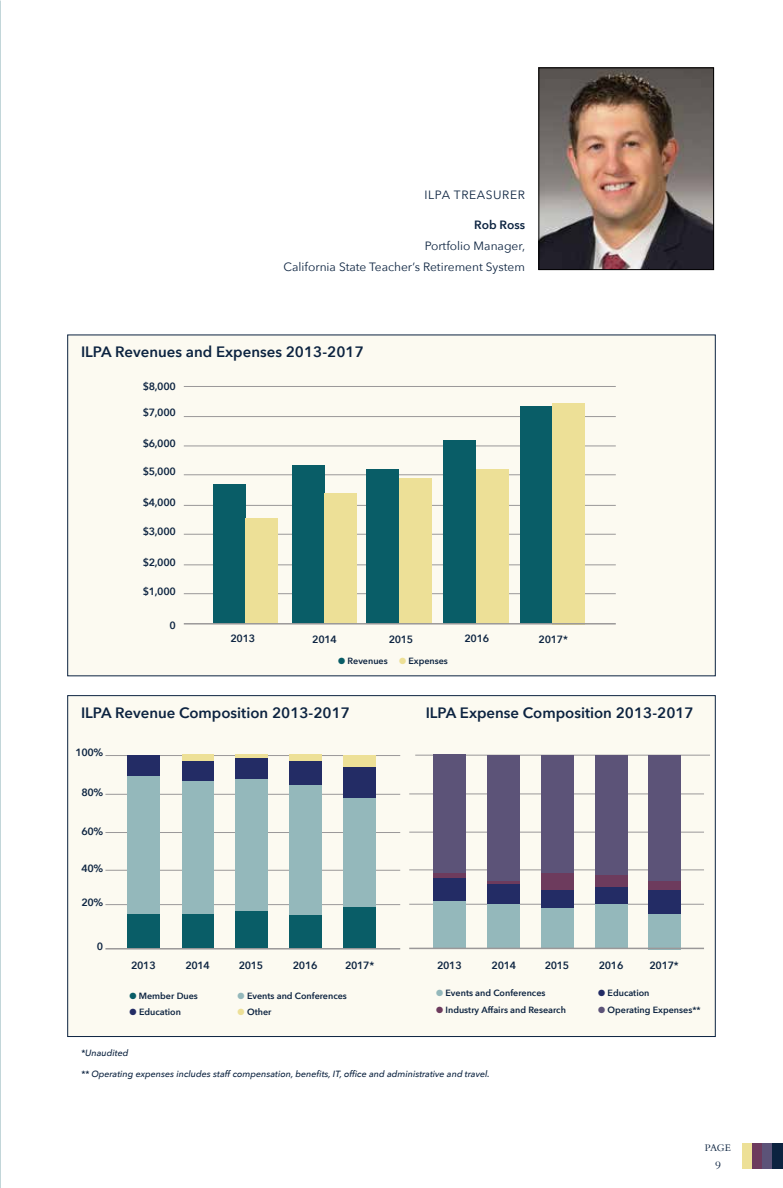
<style>
.page{position:relative;width:783px;height:1188px;background:#fff}
.page>*{position:absolute;margin:0;border:0;box-sizing:border-box;transform-origin:0 0}
.t1{font:600 15px "Avenir Next";color:#0c2340}
.t2{font:12px/21px "Avenir Next";color:#0c2340;text-align:right}
.t3{font:12px "Avenir Next";letter-spacing:.05em;color:#0c2340}
.t4{font:600 12px "Avenir Next";color:#0c2340}
.t5{font:12px "Bembo";color:#0c2340}
.t6{font:600 10.5px "Avenir Next";letter-spacing:-.03em;color:#0c2340}
.t7{font:10.5px "Bembo";color:#0c2340}
.t8{font:600 9px "Avenir Next";color:#0c2340}
.t9{font:italic 500 9px "Avenir Next";color:#0c2340}
.s1{color:#095d67}
.s2{color:#ede097}
.s3{color:#94b8bb}
.s4{color:#232c65}
.s5{color:#6d3b5d}
.s6{color:#5c5378}
</style>
<div class="page">
<div style="left:743px;top:1143px;width:10px;height:25px;background:#ede097"></div>
<div style="left:753px;top:1143px;width:10px;height:25px;background:#6d3b5d"></div>
<div style="left:763px;top:1143px;width:10px;height:25px;background:#5c5378"></div>
<div style="left:773px;top:1143px;width:10px;height:25px;background:#0c2340"></div>
<div style="left:68px;top:695px;width:648px;height:342px;background:#fcfaf1;border:1px solid #0c2340"></div>
<div style="left:68px;top:335px;width:648px;height:341px;background:#fcfaf1"></div>
<hr style="left:409px;top:904px;width:295px;height:1px;background:#9a9899">
<hr style="left:409px;top:870px;width:295px;height:1px;background:#9a9899">
<hr style="left:409px;top:832px;width:295px;height:1px;background:#9a9899">
<hr style="left:409px;top:794px;width:295px;height:1px;background:#9a9899">
<hr style="left:415px;top:755px;width:295px;height:1px;background:#9a9899">
<hr style="left:184px;top:593px;width:432px;height:1px;background:#9a9899">
<hr style="left:184px;top:564px;width:432px;height:1px;background:#9a9899">
<hr style="left:184px;top:534px;width:432px;height:1px;background:#9a9899">
<hr style="left:184px;top:505px;width:432px;height:1px;background:#9a9899">
<hr style="left:184px;top:474px;width:432px;height:1px;background:#9a9899">
<hr style="left:184px;top:446px;width:432px;height:1px;background:#9a9899">
<hr style="left:184px;top:416px;width:432px;height:1px;background:#9a9899">
<hr style="left:184px;top:386px;width:432px;height:1px;background:#9a9899">
<div style="left:213px;top:484px;width:32px;height:140px;background:#095d67"></div>
<div style="left:292px;top:465px;width:32px;height:159px;background:#095d67"></div>
<div style="left:367px;top:469px;width:32px;height:155px;background:#095d67"></div>
<div style="left:443px;top:441px;width:33px;height:183px;background:#095d67"></div>
<div style="left:520px;top:407px;width:32px;height:217px;background:#095d67"></div>
<div style="left:245px;top:518px;width:33px;height:106px;background:#ede097"></div>
<div style="left:324px;top:493px;width:33px;height:131px;background:#ede097"></div>
<div style="left:399px;top:478px;width:32px;height:146px;background:#ede097"></div>
<div style="left:476px;top:469px;width:32px;height:155px;background:#ede097"></div>
<div style="left:552px;top:403px;width:33px;height:221px;background:#ede097"></div>
<img style="left:540px;top:70px;width:172px;height:198px">
<div style="left:538px;top:68px;width:176px;height:202px;border:1px solid #000"></div>
<hr style="left:105px;top:904px;width:295px;height:1px;background:#9a9899">
<hr style="left:105px;top:870px;width:295px;height:1px;background:#9a9899">
<hr style="left:105px;top:832px;width:295px;height:1px;background:#9a9899">
<hr style="left:105px;top:794px;width:295px;height:1px;background:#9a9899">
<hr style="left:105px;top:755px;width:295px;height:1px;background:#9a9899">
<div style="left:127px;top:913px;width:33px;height:36px;background:#095d67"></div>
<div style="left:127px;top:775px;width:33px;height:138px;background:#94b8bb"></div>
<div style="left:127px;top:755px;width:33px;height:20px;background:#232c65"></div>
<div style="left:182px;top:914px;width:32px;height:35px;background:#095d67"></div>
<div style="left:182px;top:781px;width:32px;height:133px;background:#94b8bb"></div>
<div style="left:182px;top:761px;width:32px;height:20px;background:#232c65"></div>
<div style="left:182px;top:755px;width:32px;height:6px;background:#ede097"></div>
<div style="left:289px;top:914px;width:32px;height:35px;background:#095d67"></div>
<div style="left:289px;top:784px;width:32px;height:131px;background:#94b8bb"></div>
<div style="left:289px;top:761px;width:32px;height:23px;background:#232c65"></div>
<div style="left:289px;top:755px;width:32px;height:6px;background:#ede097"></div>
<div style="left:235px;top:910px;width:32px;height:39px;background:#095d67"></div>
<div style="left:235px;top:779px;width:32px;height:132px;background:#94b8bb"></div>
<div style="left:235px;top:758px;width:32px;height:21px;background:#232c65"></div>
<hr style="left:235px;top:755px;width:32px;height:3px;background:#ede097">
<div style="left:343px;top:907px;width:33px;height:41px;background:#095d67"></div>
<div style="left:343px;top:797px;width:33px;height:110px;background:#94b8bb"></div>
<div style="left:343px;top:766px;width:33px;height:32px;background:#232c65"></div>
<div style="left:343px;top:755px;width:33px;height:11px;background:#ede097"></div>
<svg style="left:488px;top:880px;width:32px;height:4px"></svg>
<div style="left:488px;top:904px;width:32px;height:45px;background:#94b8bb"></div>
<div style="left:488px;top:884px;width:32px;height:20px;background:#232c65"></div>
<div style="left:488px;top:755px;width:32px;height:125px;background:#5c5378"></div>
<div style="left:595px;top:904px;width:32px;height:45px;background:#94b8bb"></div>
<div style="left:595px;top:887px;width:32px;height:17px;background:#232c65"></div>
<div style="left:595px;top:875px;width:32px;height:12px;background:#6d3b5d"></div>
<div style="left:595px;top:755px;width:32px;height:120px;background:#5c5378"></div>
<div style="left:541px;top:908px;width:32px;height:41px;background:#94b8bb"></div>
<div style="left:541px;top:889px;width:32px;height:19px;background:#232c65"></div>
<div style="left:541px;top:873px;width:32px;height:16px;background:#6d3b5d"></div>
<div style="left:541px;top:755px;width:32px;height:118px;background:#5c5378"></div>
<div style="left:648px;top:913px;width:32px;height:37px;background:#94b8bb"></div>
<div style="left:648px;top:889px;width:32px;height:24px;background:#232c65"></div>
<div style="left:648px;top:880px;width:32px;height:9px;background:#6d3b5d"></div>
<div style="left:648px;top:755px;width:32px;height:125px;background:#5c5378"></div>
<div style="left:433px;top:901px;width:33px;height:48px;background:#94b8bb"></div>
<div style="left:433px;top:877px;width:33px;height:24px;background:#232c65"></div>
<hr style="left:433px;top:873px;width:33px;height:4px;background:#6d3b5d">
<div style="left:433px;top:755px;width:33px;height:118px;background:#5c5378"></div>
<hr style="left:184px;top:623px;width:432px;height:2px;background:#9a9899">
<hr style="left:105px;top:948px;width:295px;height:2px;background:#9a9899">
<hr style="left:409px;top:948px;width:295px;height:1px;background:#9a9899">
<h2 class="t3" style="left:425px;top:184px;width:102px">ILPA TREASURER</h2>
<h2 class="t4" style="left:474px;top:214px;width:52px">Rob Ross</h2>
<h2 class="t2" style="left:284px;top:235px;width:243px">Portfolio Manager,<br>California State Teacher’s Retirement System</h2>
<h1 class="t1" style="left:81px;top:339px;width:284px">ILPA Revenues and Expenses 2013-2017</h1>
<p class="t6" style="left:143px;top:377px;width:35px">$8,000</p>
<p class="t6" style="left:143px;top:404px;width:35px">$7,000</p>
<p class="t6" style="left:143px;top:434px;width:35px">$6,000</p>
<p class="t6" style="left:143px;top:462px;width:35px">$5,000</p>
<p class="t6" style="left:143px;top:493px;width:35px">$4,000</p>
<p class="t6" style="left:143px;top:522px;width:35px">$3,000</p>
<p class="t6" style="left:143px;top:553px;width:35px">$2,000</p>
<p class="t6" style="left:143px;top:583px;width:35px">$1,000</p>
<p class="t6" style="left:169px;top:616px;width:8px">0</p>
<p class="t6" style="left:231px;top:630px;width:26px">2013</p>
<p class="t6" style="left:312px;top:630px;width:26px">2014</p>
<p class="t6" style="left:389px;top:630px;width:26px">2015</p>
<p class="t6" style="left:465px;top:630px;width:26px">2016</p>
<p class="t6" style="left:539px;top:630px;width:31px">2017*</p>
<p class="t8" style="left:338px;top:653px;width:51px"><span class="s1">●</span> Revenues</p>
<p class="t8" style="left:399px;top:653px;width:50px"><span class="s2">●</span> Expenses</p>
<h1 class="t1" style="left:81px;top:700px;width:271px">ILPA Revenue Composition 2013-2017</h1>
<h1 class="t1" style="left:426px;top:700px;width:270px">ILPA Expense Composition 2013-2017</h1>
<p class="t6" style="left:75px;top:744px;width:30px">100%</p>
<p class="t6" style="left:81px;top:783px;width:23px">80%</p>
<p class="t6" style="left:81px;top:822px;width:23px">60%</p>
<p class="t6" style="left:81px;top:859px;width:23px">40%</p>
<p class="t6" style="left:81px;top:893px;width:23px">20%</p>
<p class="t6" style="left:97px;top:937px;width:8px">0</p>
<p class="t6" style="left:131px;top:957px;width:26px">2013</p>
<p class="t6" style="left:185px;top:957px;width:26px">2014</p>
<p class="t6" style="left:239px;top:957px;width:26px">2015</p>
<p class="t6" style="left:293px;top:957px;width:26px">2016</p>
<p class="t6" style="left:345px;top:957px;width:31px">2017*</p>
<p class="t6" style="left:437px;top:957px;width:26px">2013</p>
<p class="t6" style="left:492px;top:957px;width:26px">2014</p>
<p class="t6" style="left:545px;top:957px;width:26px">2015</p>
<p class="t6" style="left:599px;top:957px;width:26px">2016</p>
<p class="t6" style="left:650px;top:957px;width:31px">2017*</p>
<p class="t8" style="left:129px;top:988px;width:70px"><span class="s1">●</span> Member Dues</p>
<p class="t8" style="left:237px;top:988px;width:111px"><span class="s3">●</span> Events and Conferences</p>
<p class="t8" style="left:129px;top:1004px;width:53px"><span class="s4">●</span> Education</p>
<p class="t8" style="left:237px;top:1004px;width:36px"><span class="s2">●</span> Other</p>
<p class="t8" style="left:436px;top:986px;width:111px"><span class="s3">●</span> Events and Conferences</p>
<p class="t8" style="left:598px;top:986px;width:53px"><span class="s4">●</span> Education</p>
<p class="t8" style="left:436px;top:1002px;width:131px"><span class="s5">●</span> Industry Affairs and Research</p>
<p class="t8" style="left:598px;top:1002px;width:104px"><span class="s6">●</span> Operating Expenses**</p>
<p class="t9" style="left:81px;top:1045px;width:49px">*Unaudited</p>
<p class="t9" style="left:81px;top:1066px;width:410px">** Operating expenses includes staff compensation, benefits, IT, office and administrative and travel.</p>
<p class="t7" style="left:705px;top:1142px;width:28px">PAGE</p>
<h2 class="t5" style="left:715px;top:1158px;width:7px">9</h2>
</div>
